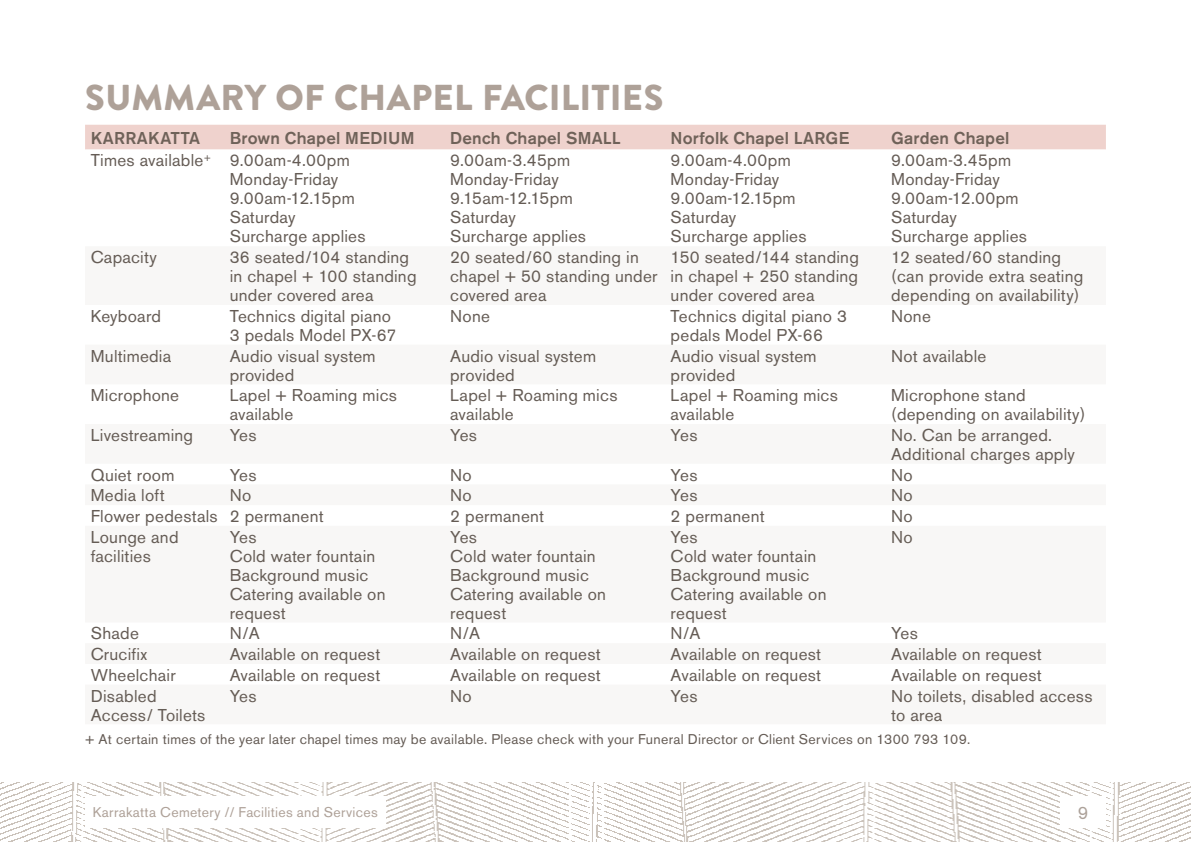
<style>
.page{position:relative;width:1191px;height:842px;background:#fff}
.page>*{position:absolute;margin:0;border:0;box-sizing:border-box;transform-origin:0 0}
.t1{font:900 36px "Brandon Grotesque";letter-spacing:.005em;color:#aea198}
.t2{font:18px "Akzidenz Grotesk BE";color:#aca199}
.t3{font:17px/19px "Akzidenz Grotesk BE";letter-spacing:.015em;color:#655c55}
.t4{font:500 17px "Akzidenz Grotesk BE";letter-spacing:.01em;color:#6f6259}
.t5{font:14px "Akzidenz Grotesk BE";letter-spacing:.02em;color:#655c55}
.t6{font:14px "Akzidenz Grotesk BE";letter-spacing:.025em;color:#aea198}
</style>
<div class="page">
<img style="left:0;top:782px;width:1191px;height:60px">
<div style="left:85px;top:797px;width:301px;height:31px;background:#fff"></div>
<div style="left:1060px;top:797px;width:46px;height:31px;background:#fff"></div>
<div style="left:85px;top:125px;width:1021px;height:25px;background:#efd2cd"></div>
<h1 class="t1" style="left:85px;top:72px;width:580px">SUMMARY OF CHAPEL FACILITIES</h1>
<p class="t4" style="left:91px;top:128px;width:111px">KARRAKATTA</p>
<p class="t4" style="left:230px;top:128px;width:186px">Brown Chapel MEDIUM</p>
<p class="t4" style="left:450px;top:128px;width:172px">Dench Chapel SMALL</p>
<p class="t4" style="left:670px;top:128px;width:180px">Norfolk Chapel LARGE</p>
<p class="t4" style="left:891px;top:128px;width:120px">Garden Chapel</p>
<p class="t3" style="left:230px;top:151px;width:137px;text-indent:-139px">Times available<sup>+</sup> 9.00am-4.00pm<br>Monday-Friday<br>9.00am-12.15pm<br>Saturday<br>Surcharge applies</p>
<p class="t3" style="left:450px;top:151px;width:137px">9.00am-3.45pm<br>Monday-Friday<br>9.15am-12.15pm<br>Saturday<br>Surcharge applies</p>
<p class="t3" style="left:670px;top:151px;width:137px">9.00am-4.00pm<br>Monday-Friday<br>9.00am-12.15pm<br>Saturday<br>Surcharge applies</p>
<p class="t3" style="left:891px;top:151px;width:137px">9.00am-3.45pm<br>Monday-Friday<br>9.00am-12.00pm<br>Saturday<br>Surcharge applies</p>
<p class="t3" style="left:91px;top:248px;width:68px">Capacity</p>
<p class="t3" style="left:230px;top:248px;width:188px">36 seated/104 standing in chapel + 100 standing under covered area</p>
<p class="t3" style="left:450px;top:248px;width:209px">20 seated/60 standing in chapel + 50 standing under covered area</p>
<p class="t3" style="left:670px;top:248px;width:190px;text-align:justify">150 seated/144 standing in chapel + 250 standing under covered area</p>
<p class="t3" style="left:891px;top:248px;width:194px">12 seated/60 standing (can provide extra seating depending on availability)</p>
<p class="t3" style="left:91px;top:306px;width:72px">Keyboard</p>
<p class="t3" style="left:230px;top:306px;width:168px">Technics digital piano<br>3 pedals Model PX-67</p>
<p class="t3" style="left:450px;top:306px;width:41px">None</p>
<p class="t3" style="left:670px;top:306px;width:178px">Technics digital piano 3 pedals Model PX-66</p>
<p class="t3" style="left:891px;top:306px;width:41px">None</p>
<p class="t3" style="left:91px;top:346px;width:82px">Multimedia</p>
<p class="t3" style="left:230px;top:346px;width:147px">Audio visual system provided</p>
<p class="t3" style="left:450px;top:346px;width:147px">Audio visual system provided</p>
<p class="t3" style="left:670px;top:346px;width:147px">Audio visual system provided</p>
<p class="t3" style="left:891px;top:346px;width:97px">Not available</p>
<p class="t3" style="left:91px;top:386px;width:90px">Microphone</p>
<p class="t3" style="left:230px;top:386px;width:169px">Lapel + Roaming mics available</p>
<p class="t3" style="left:450px;top:386px;width:169px">Lapel + Roaming mics available</p>
<p class="t3" style="left:670px;top:386px;width:169px">Lapel + Roaming mics available</p>
<p class="t3" style="left:891px;top:386px;width:196px">Microphone stand (depending on availability)</p>
<p class="t3" style="left:91px;top:425px;width:104px">Livestreaming</p>
<p class="t3" style="left:230px;top:425px;width:28px">Yes</p>
<p class="t3" style="left:450px;top:425px;width:28px">Yes</p>
<p class="t3" style="left:670px;top:425px;width:28px">Yes</p>
<p class="t3" style="left:891px;top:425px;width:185px">No. Can be arranged.<br>Additional charges apply</p>
<p class="t3" style="left:91px;top:465px;width:85px">Quiet room</p>
<p class="t3" style="left:230px;top:465px;width:28px">Yes</p>
<p class="t3" style="left:450px;top:465px;width:23px">No</p>
<p class="t3" style="left:670px;top:465px;width:28px">Yes</p>
<p class="t3" style="left:891px;top:465px;width:23px">No</p>
<p class="t3" style="left:91px;top:486px;width:75px">Media loft</p>
<p class="t3" style="left:230px;top:486px;width:23px">No</p>
<p class="t3" style="left:450px;top:486px;width:23px">No</p>
<p class="t3" style="left:670px;top:486px;width:28px">Yes</p>
<p class="t3" style="left:891px;top:486px;width:23px">No</p>
<p class="t3" style="left:91px;top:507px;width:234px">Flower pedestals 2 permanent</p>
<p class="t3" style="left:450px;top:507px;width:95px">2 permanent</p>
<p class="t3" style="left:670px;top:507px;width:95px">2 permanent</p>
<p class="t3" style="left:891px;top:507px;width:23px">No</p>
<p class="t3" style="left:91px;top:527px;width:89px">Lounge and facilities</p>
<p class="t3" style="left:230px;top:527px;width:157px">Yes<br>Cold water fountain<br>Background music<br>Catering available on request</p>
<p class="t3" style="left:450px;top:527px;width:157px">Yes<br>Cold water fountain<br>Background music<br>Catering available on request</p>
<p class="t3" style="left:670px;top:527px;width:157px">Yes<br>Cold water fountain<br>Background music<br>Catering available on request</p>
<p class="t3" style="left:891px;top:527px;width:23px">No</p>
<p class="t3" style="left:91px;top:624px;width:50px">Shade</p>
<p class="t3" style="left:230px;top:624px;width:31px">N/A</p>
<p class="t3" style="left:450px;top:624px;width:31px">N/A</p>
<p class="t3" style="left:670px;top:624px;width:31px">N/A</p>
<p class="t3" style="left:891px;top:624px;width:28px">Yes</p>
<p class="t3" style="left:91px;top:645px;width:58px">Crucifix</p>
<p class="t3" style="left:230px;top:645px;width:152px">Available on request</p>
<p class="t3" style="left:450px;top:645px;width:152px">Available on request</p>
<p class="t3" style="left:670px;top:645px;width:152px">Available on request</p>
<p class="t3" style="left:891px;top:645px;width:152px">Available on request</p>
<p class="t3" style="left:91px;top:665px;width:86px">Wheelchair</p>
<p class="t3" style="left:230px;top:665px;width:152px">Available on request</p>
<p class="t3" style="left:450px;top:665px;width:152px">Available on request</p>
<p class="t3" style="left:670px;top:665px;width:152px">Available on request</p>
<p class="t3" style="left:891px;top:665px;width:152px">Available on request</p>
<p class="t3" style="left:91px;top:686px;width:116px">Disabled<br>Access/ Toilets</p>
<p class="t3" style="left:230px;top:686px;width:28px">Yes</p>
<p class="t3" style="left:450px;top:686px;width:23px">No</p>
<p class="t3" style="left:670px;top:686px;width:28px">Yes</p>
<p class="t3" style="left:891px;top:686px;width:203px">No toilets, disabled access to area</p>
<p class="t5" style="left:85px;top:730px;width:886px">+ At certain times of the year later chapel times may be available. Please check with your Funeral Director or Client Services on 1300 793 109.</p>
<p class="t6" style="left:93px;top:804px;width:286px">Karrakatta Cemetery // Facilities and Services</p>
<p class="t2" style="left:1078px;top:802px;width:12px">9</p>
</div>
